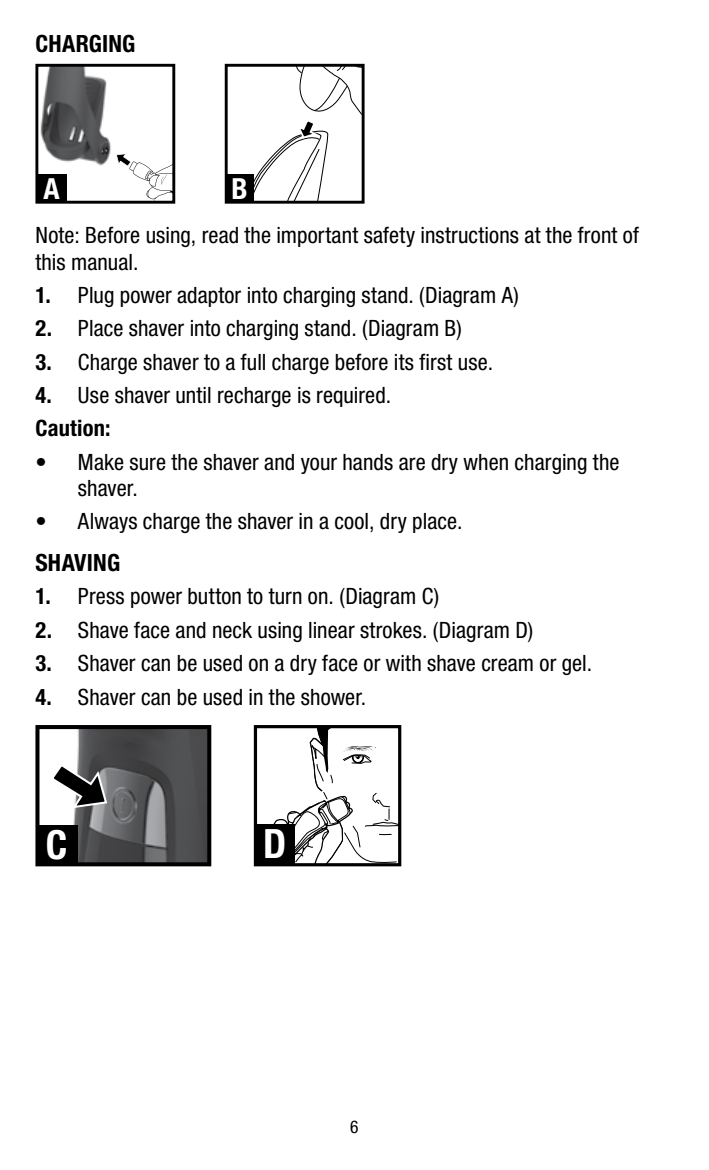
<style>
.page{position:relative;width:709px;height:1170px;background:#fff}
.page>*{position:absolute;margin:0;border:0;box-sizing:border-box;transform-origin:0 0}
.t1{font:700 condensed 40.5px "Helvetica Neue";color:#fff}
.t2{font:700 condensed 40.25px "Helvetica Neue";color:#fff}
.t3{font:700 condensed 29px "Helvetica Neue";color:#fff}
.t4{font:700 condensed 23.75px "Helvetica Neue LT Std";letter-spacing:.005em;color:#000}
.t5{font:condensed 22.5px/26.2px "Helvetica Neue LT Std";letter-spacing:.005em;color:#000}
.t6{font:condensed 17.5px "Helvetica Neue LT Std";color:#000}
.s1{font-weight:700}
</style>
<div class="page">
<img style="left:40px;top:68px;width:71px;height:98px">
<svg style="left:116px;top:153px;width:55px;height:47px"></svg>
<div style="left:35px;top:64px;width:140px;height:140px;border:3px solid #000"></div>
<div style="left:38px;top:174px;width:28px;height:29px;background:#000"></div>
<svg style="left:254px;top:68px;width:106px;height:132px"></svg>
<div style="left:225px;top:64px;width:139px;height:140px;border:3px solid #000"></div>
<div style="left:226px;top:174px;width:28px;height:29px;background:#000"></div>
<img style="left:73px;top:730px;width:133px;height:131px">
<div style="left:35px;top:725px;width:176px;height:141px;border:4px solid #000"></div>
<svg style="left:53px;top:762px;width:55px;height:47px"></svg>
<div style="left:38px;top:824px;width:39px;height:40px;background:#000"></div>
<svg style="left:273px;top:729px;width:124px;height:133px"></svg>
<div style="left:254px;top:725px;width:147px;height:141px;border:3px solid #000"></div>
<div style="left:255px;top:824px;width:40px;height:40px;background:#000"></div>
<p class="t4" style="left:35px;top:30px;width:101px">CHARGING</p>
<p class="t3" style="left:43px;top:171px;width:18px">A</p>
<p class="t3" style="left:231px;top:171px;width:18px">B</p>
<p class="t5" style="left:35px;top:222px;width:605px">Note: Before using, read the important safety instructions at the front of this manual.</p>
<p class="t5" style="left:35px;top:282px;width:485px"><span class="s1">1.</span> Plug power adaptor into charging stand. (Diagram A)</p>
<p class="t5" style="left:35px;top:315px;width:428px"><span class="s1">2.</span> Place shaver into charging stand. (Diagram B)</p>
<p class="t5" style="left:35px;top:348px;width:459px"><span class="s1">3.</span> Charge shaver to a full charge before its first use.</p>
<p class="t5" style="left:35px;top:378px;width:357px;line-height:33.2px"><span class="s1">4.</span> Use shaver until recharge is required.<br><span class="s1">Caution:</span></p>
<p class="t5" style="left:78px;top:448px;width:543px;text-indent:-43px">• Make sure the shaver and your hands are dry when charging the shaver.</p>
<p class="t5" style="left:35px;top:508px;width:428px">• Always charge the shaver in a cool, dry place.</p>
<p class="t4" style="left:35px;top:548px;width:86px">SHAVING</p>
<p class="t5" style="left:35px;top:583px;width:405px"><span class="s1">1.</span> Press power button to turn on. (Diagram C)</p>
<p class="t5" style="left:35px;top:616px;width:499px"><span class="s1">2.</span> Shave face and neck using linear strokes. (Diagram D)</p>
<p class="t5" style="left:35px;top:650px;width:558px"><span class="s1">3.</span> Shaver can be used on a dry face or with shave cream or gel.</p>
<p class="t5" style="left:35px;top:683px;width:332px"><span class="s1">4.</span> Shaver can be used in the shower.</p>
<h2 class="t2" style="left:46px;top:820px;width:23px">C</h2>
<h1 class="t1" style="left:263px;top:819px;width:25px">D</h1>
<p class="t6" style="left:350px;top:1116px;width:10px">6</p>
</div>
